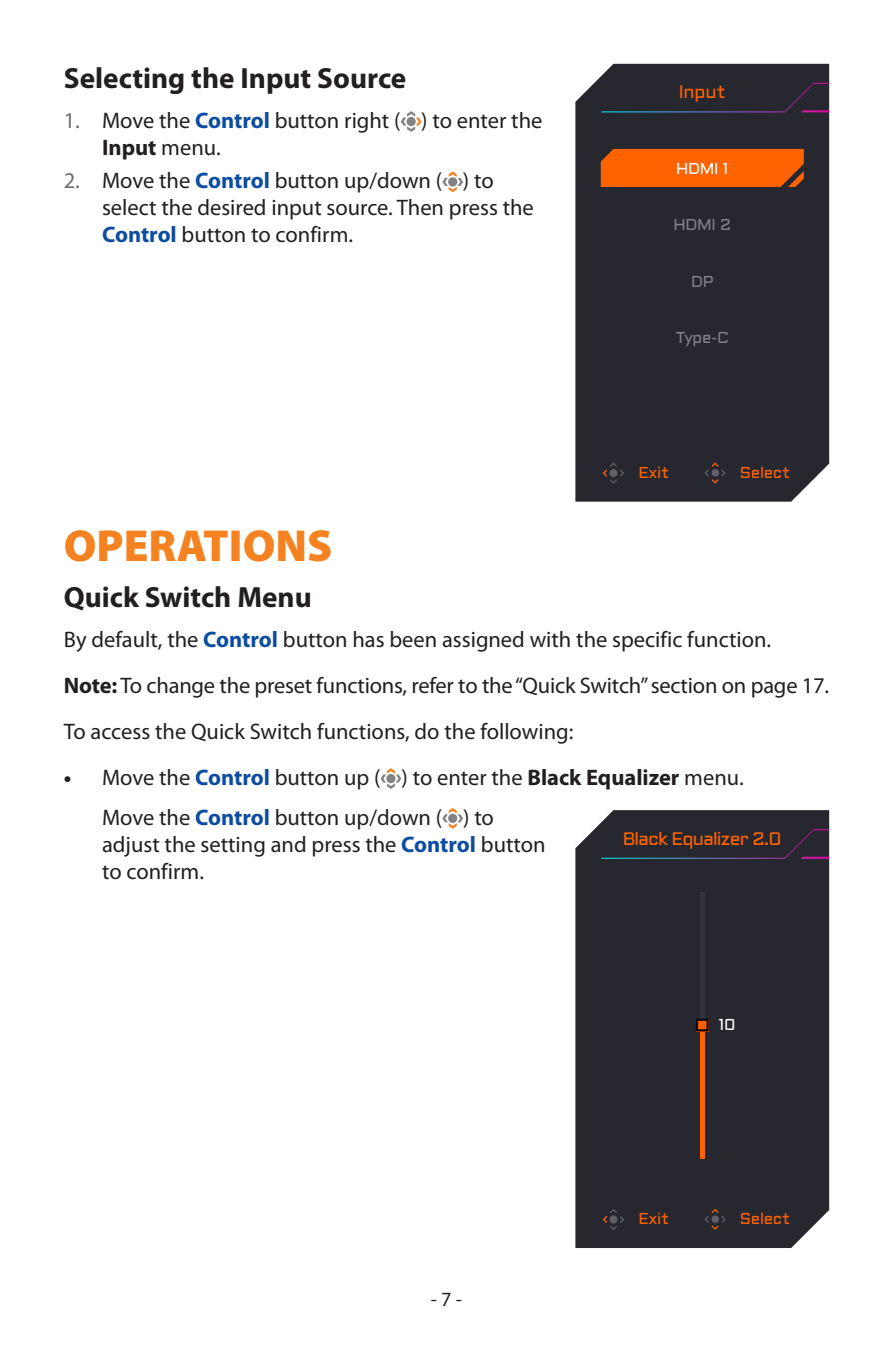
<style>
.page{position:relative;width:893px;height:1346px;background:#fff}
.page>*{position:absolute;margin:0;border:0;box-sizing:border-box;transform-origin:0 0}
.Heading_1{font:900 45px "Myriad Pro";color:#f58220}
.Heading_2{font:700 29.25px "Myriad Pro";color:#231f20}
.body_10pt__dot{font:22.5px/27px "Myriad Pro";color:#231f20}
.body_10pt{font:22.5px "Myriad Pro";color:#231f20}
.t1{font:20.25px "Myriad Pro";color:#231f20}
.body_7pt_AOROS_OSD_g{font:18px "Aldrich";letter-spacing:-.05em;color:#ff6300}
.body_7pt_AOROS_OSD_g-2{font:15.75px "Aldrich";letter-spacing:-.02em;color:#ff6300}
.body_7pt_AOROS_OSD_g-3{font:15.75px "Aldrich";letter-spacing:-.02em;color:#808285}
.body_7pt_AOROS_OSD_g-4{font:15.75px "Aldrich";color:#fff}
.body_7pt_AOROS_OSD{font:15.75px "Aldrich";color:#fff}
.s1{color:#6c6d70}
.s2{font-weight:700;color:#0d4da1}
.s3{font-weight:700}
</style>
<div class="page">
<svg style="left:401px;top:111px;width:20px;height:21px"></svg>
<svg style="left:442px;top:172px;width:21px;height:20px"></svg>
<div style="left:575px;top:64px;width:254px;height:438px;background:#27272f"></div>
<div style="left:601px;top:83px;width:228px;height:29px;background:#27272f"></div>
<svg style="left:704px;top:462px;width:22px;height:22px"></svg>
<svg style="left:603px;top:462px;width:21px;height:22px"></svg>
<div style="left:601px;top:149px;width:203px;height:38px;background:#ff6300"></div>
<svg style="left:381px;top:768px;width:20px;height:21px"></svg>
<svg style="left:442px;top:808px;width:21px;height:21px"></svg>
<div style="left:575px;top:810px;width:254px;height:438px;background:#27272f"></div>
<svg style="left:601px;top:829px;width:228px;height:30px;background:#2a2935"></svg>
<svg style="left:704px;top:1208px;width:22px;height:22px"></svg>
<svg style="left:603px;top:1209px;width:21px;height:21px"></svg>
<hr style="left:700px;top:892px;width:4px;height:266px;background:#33333d">
<hr style="left:700px;top:1025px;width:4px;height:133px;background:#ff6300">
<div style="left:696px;top:1019px;width:13px;height:12px;background:#ff6300"></div>
<div style="left:696px;top:1019px;width:13px;height:12px;border:2px solid #00000a"></div>
<p class="Heading_2" style="left:64px;top:59px;width:344px">Selecting the Input Source</p>
<p class="body_10pt__dot" style="left:102px;top:107px;width:442px;text-indent:-38px"><span class="s1">1.</span> Move the <span class="s2">Control</span> button right ( ) to enter the<br><span class="s3">Input</span> menu.</p>
<p class="body_10pt__dot" style="left:102px;top:167px;width:433px;text-indent:-38px"><span class="s1">2.</span> Move the <span class="s2">Control</span> button up/down ( ) to select the desired input source. Then press the<br><span class="s2">Control</span> button to confirm.</p>
<p class="body_7pt_AOROS_OSD_g" style="left:679px;top:80px;width:49px">Input</p>
<p class="body_7pt_AOROS_OSD_g-4" style="left:676px;top:157px;width:54px">HDMI 1</p>
<p class="body_7pt_AOROS_OSD_g-3" style="left:674px;top:214px;width:59px">HDMI 2</p>
<p class="body_7pt_AOROS_OSD_g-3" style="left:691px;top:270px;width:24px">DP</p>
<p class="body_7pt_AOROS_OSD_g-3" style="left:676px;top:327px;width:54px">Type-C</p>
<p class="body_7pt_AOROS_OSD_g-2" style="left:638px;top:461px;width:32px">Exit</p>
<p class="body_7pt_AOROS_OSD_g-2" style="left:740px;top:461px;width:52px">Select</p>
<p class="Heading_1" style="left:64px;top:515px;width:270px">OPERATIONS</p>
<p class="Heading_2" style="left:64px;top:578px;width:250px">Quick Switch Menu</p>
<p class="body_10pt" style="left:64px;top:625px;width:709px">By default, the <span class="s2">Control</span> button has been assigned with the specific function.</p>
<p class="body_10pt" style="left:64px;top:671px;width:767px"><span class="s3">Note:</span> To change the preset functions, refer to the “Quick Switch” section on page 17.</p>
<p class="body_10pt" style="left:64px;top:717px;width:511px">To access the Quick Switch functions, do the following:</p>
<p class="body_10pt__dot" style="left:64px;top:764px;width:681px"><span class="s3">•</span> Move the <span class="s2">Control</span> button up ( ) to enter the <span class="s3">Black Equalizer</span> menu.</p>
<p class="body_10pt__dot" style="left:102px;top:803px;width:445px">Move the <span class="s2">Control</span> button up/down ( ) to adjust the setting and press the <span class="s2">Control</span> button to confirm.</p>
<p class="body_7pt_AOROS_OSD_g" style="left:623px;top:826px;width:160px">Black Equalizer 2.0</p>
<p class="body_7pt_AOROS_OSD" style="left:719px;top:1014px;width:18px">10</p>
<p class="t1" style="left:431px;top:1286px;width:33px">- 7 -</p>
<p class="body_7pt_AOROS_OSD_g-2" style="left:638px;top:1208px;width:32px">Exit</p>
<p class="body_7pt_AOROS_OSD_g-2" style="left:740px;top:1208px;width:52px">Select</p>
</div>
